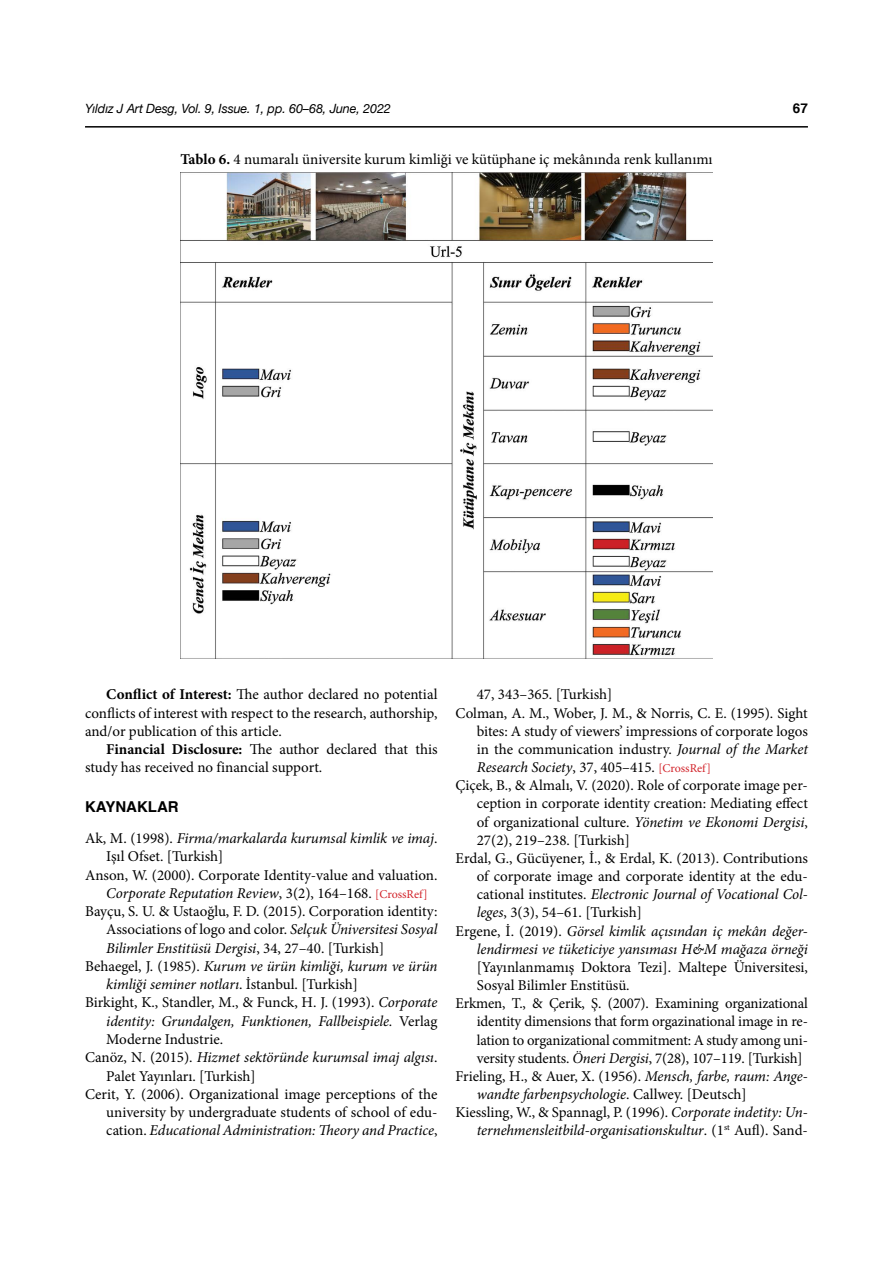
<style>
.page{position:relative;width:893px;height:1263px;background:#fff}
.page>*{position:absolute;margin:0;border:0;box-sizing:border-box;transform-origin:0 0}
.t1{font:15px/18.3px "Minion Pro";letter-spacing:-.005em;color:#000;text-align:justify}
.t2{font:italic 15px "Minion Pro";letter-spacing:-.01em;color:#000}
.t3{font:700 15px "Helvetica";color:#000}
.t4{font:700 13.5px "Helvetica";color:#000}
.t5{font:italic 12.75px "Helvetica Neue";letter-spacing:-.01em;color:#000}
.s1{font-weight:700}
.s2{font-style:normal}
.s3{font-style:normal;font-size:12px;color:#d2232a}
.s4{font-style:italic}
</style>
<div class="page">
<hr style="left:85px;top:126px;width:723px;height:2px;background:#000">
<img style="left:180px;top:172px;width:533px;height:487px">
<p class="t5" style="left:85px;top:100px;width:307px">Yıldız J Art Desg, Vol. 9, Issue. 1, pp. 60–68, June, 2022</p>
<p class="t4" style="left:793px;top:98px;width:17px">67</p>
<p class="t1" style="left:180px;top:150px;width:534px"><span class="s1">Tablo 6.</span> 4 numaralı üniversite kurum kimliği ve kütüphane iç mekânında renk kullanımı</p>
<p class="t1" style="left:85px;top:685px;width:354px;text-indent:21px"><span class="s1">Conflict of Interest:</span> The author declared no potential conflicts of interest with respect to the research, authorship, and/or publication of this article.</p>
<p class="t1" style="left:85px;top:740px;width:354px;text-indent:21px"><span class="s1">Financial Disclosure:</span> The author declared that this study has received no financial support.</p>
<p class="t3" style="left:85px;top:795px;width:95px">KAYNAKLAR</p>
<p class="t2" style="left:85px;top:828px;width:354px"><span class="s2">Ak, M. (1998).</span> Firma/markalarda kurumsal kimlik ve imaj<span class="s2">.</span></p>
<p class="t1" style="left:106px;top:847px;width:119px">Işıl Ofset. [Turkish]</p>
<p class="t1" style="left:85px;top:866px;width:354px">Anson, W. (2000). Corporate Identity-value and valuation.</p>
<p class="t2" style="left:106px;top:883px;width:323px">Corporate Reputation Review<span class="s2">, 3(2), 164–168.</span> <span class="s3">[CrossRef]</span></p>
<p class="t1" style="left:85px;top:902px;width:354px">Bayçu, S. U. &amp; Ustaoğlu, F. D. (2015). Corporation identity:</p>
<p class="t1" style="left:106px;top:920px;width:333px">Associations of logo and color. <span class="s4">Selçuk Üniversitesi Sosyal</span></p>
<p class="t2" style="left:106px;top:938px;width:280px">Bilimler Enstitüsü Dergisi<span class="s2">, 34, 27–40. [Turkish]</span></p>
<p class="t2" style="left:85px;top:956px;width:354px"><span class="s2">Behaegel, J. (1985).</span> Kurum ve ürün kimliği, kurum ve ürün</p>
<p class="t2" style="left:106px;top:974px;width:253px">kimliği seminer notları<span class="s2">. İstanbul. [Turkish]</span></p>
<p class="t1" style="left:85px;top:993px;width:354px">Birkight, K., Standler, M., &amp; Funck, H. J. (1993). <span class="s4">Corporate</span></p>
<p class="t2" style="left:106px;top:1011px;width:333px">identity: Grundalgen, Funktionen, Fallbeispiele. <span class="s2">Verlag</span></p>
<p class="t1" style="left:106px;top:1030px;width:118px">Moderne Industrie.</p>
<p class="t2" style="left:85px;top:1047px;width:354px"><span class="s2">Canöz, N. (2015).</span> Hizmet sektöründe kurumsal imaj algısı<span class="s2">.</span></p>
<p class="t1" style="left:106px;top:1067px;width:151px">Palet Yayınları. [Turkish]</p>
<p class="t1" style="left:85px;top:1085px;width:354px">Cerit, Y. (2006). Organizational image perceptions of the</p>
<p class="t1" style="left:106px;top:1103px;width:333px">university by undergraduate students of school of edu-</p>
<p class="t2" style="left:106px;top:1120px;width:333px"><span class="s2">cation.</span> Educational Administration: Theory and Practice<span class="s2">,</span></p>
<p class="t1" style="left:477px;top:685px;width:137px">47, 343–365. [Turkish]</p>
<p class="t1" style="left:455px;top:704px;width:354px">Colman, A. M., Wober, J. M., &amp; Norris, C. E. (1995). Sight</p>
<p class="t1" style="left:477px;top:722px;width:333px">bites: A study of viewers’ impressions of corporate logos</p>
<p class="t1" style="left:477px;top:740px;width:333px">in the communication industry. <span class="s4">Journal of the Market</span></p>
<p class="t2" style="left:477px;top:757px;width:236px">Research Society<span class="s2">, 37, 405–415.</span> <span class="s3">[CrossRef]</span></p>
<p class="t1" style="left:455px;top:776px;width:354px">Çiçek, B., &amp; Almalı, V. (2020). Role of corporate image per-</p>
<p class="t1" style="left:477px;top:794px;width:333px">ception in corporate identity creation: Mediating effect</p>
<p class="t1" style="left:477px;top:813px;width:333px">of organizational culture. <span class="s4">Yönetim ve Ekonomi Dergisi</span>,</p>
<p class="t1" style="left:477px;top:831px;width:155px">27(2), 219–238. [Turkish]</p>
<p class="t1" style="left:455px;top:849px;width:354px">Erdal, G., Gücüyener, İ., &amp; Erdal, K. (2013). Contributions</p>
<p class="t1" style="left:477px;top:867px;width:333px">of corporate image and corporate identity at the edu-</p>
<p class="t2" style="left:477px;top:884px;width:333px"><span class="s2">cational institutes.</span> Electronic Journal of Vocational Col-</p>
<p class="t1" style="left:477px;top:903px;width:167px"><span class="s4">leges</span>, 3(3), 54–61. [Turkish]</p>
<p class="t2" style="left:455px;top:920px;width:354px"><span class="s2">Ergene, İ. (2019).</span> Görsel kimlik açısından iç mekân değer-</p>
<p class="t2" style="left:477px;top:939px;width:333px">lendirmesi ve tüketiciye yansıması H&amp;M mağaza örneği</p>
<p class="t1" style="left:477px;top:958px;width:333px">[Yayınlanmamış Doktora Tezi]. Maltepe Üniversitesi,</p>
<p class="t1" style="left:477px;top:976px;width:154px">Sosyal Bilimler Enstitüsü.</p>
<p class="t1" style="left:455px;top:994px;width:354px">Erkmen, T., &amp; Çerik, Ş. (2007). Examining organizational</p>
<p class="t1" style="left:477px;top:1012px;width:333px">identity dimensions that form orgazinational image in re-</p>
<p class="t1" style="left:477px;top:1031px;width:333px">lation to organizational commitment: A study among uni-</p>
<p class="t1" style="left:477px;top:1049px;width:327px">versity students. <span class="s4">Öneri Dergisi</span>, 7(28), 107–119. [Turkish]</p>
<p class="t1" style="left:455px;top:1067px;width:354px">Frieling, H., &amp; Auer, X. (1956). <span class="s4">Mensch, farbe, raum: Ange-</span></p>
<p class="t2" style="left:477px;top:1084px;width:271px">wandte farbenpsychologie<span class="s2">. Callwey. [Deutsch]</span></p>
<p class="t1" style="left:455px;top:1103px;width:354px">Kiessling, W., &amp; Spannagl, P. (1996). <span class="s4">Corporate indetity: Un-</span></p>
<p class="t2" style="left:477px;top:1120px;width:333px">ternehmensleitbild-organisationskultur<span class="s2">. (1</span><sup>st</sup> <span class="s2">Aufl). Sand-</span></p>
</div>
